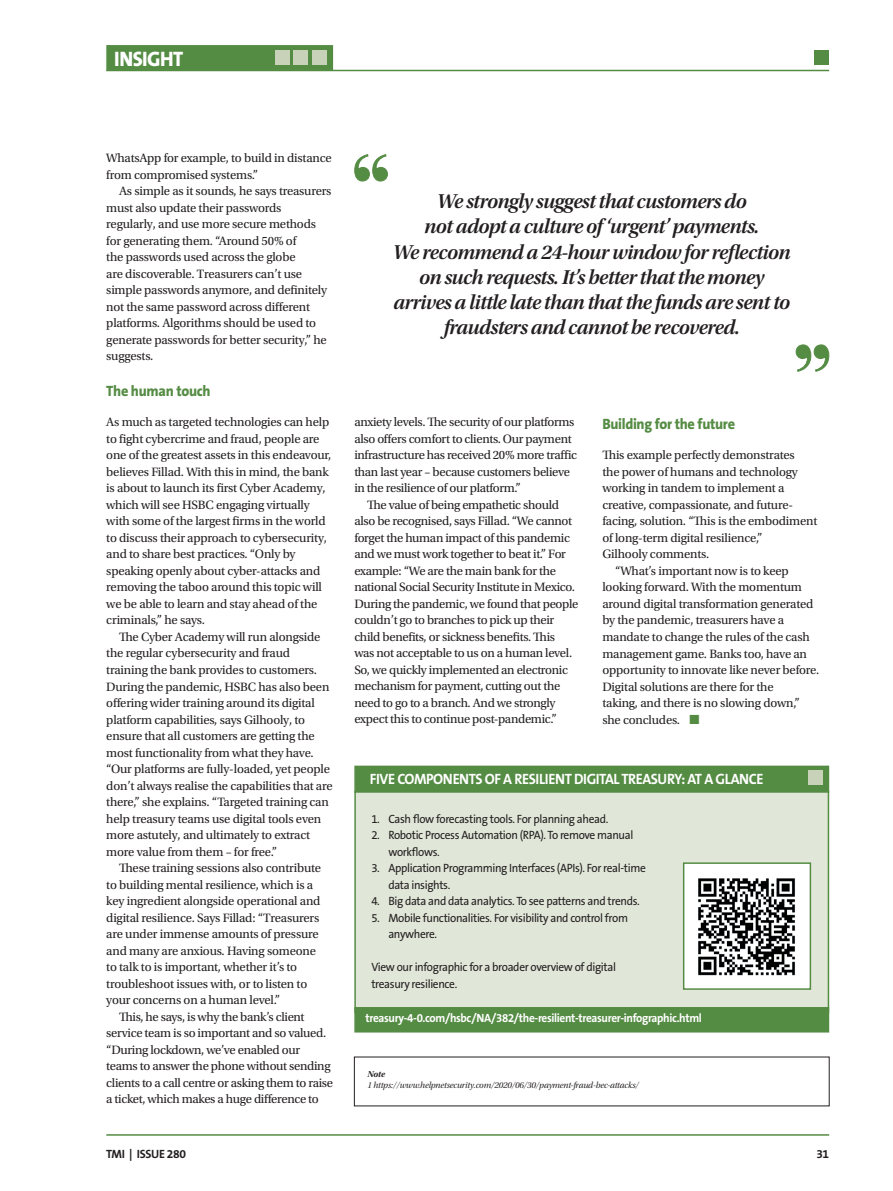
<style>
.page{position:relative;width:893px;height:1191px;background:#fff}
.page>*{position:absolute;margin:0;border:0;box-sizing:border-box;transform-origin:0 0}
.t1{font:21px/25.2px "Utopia Std Semibold Subh It";letter-spacing:-.03em;color:#231f20;text-align:center}
.t2{font:800 21px "The Sans B8";letter-spacing:-.025em;color:#fff;scale:.95 1}
.t3{font:700 15px "The Sans B7";letter-spacing:-.03em;color:#fff;scale:.95 1}
.t4{font:800 15px "The Sans B8";letter-spacing:-.02em;color:#558c44;scale:.95 1}
.t5{font:12.75px/16.5px "Utopia Std";letter-spacing:-.015em;color:#231f20}
.t6{font:12px/16.5px "The Sans B5 Plain";letter-spacing:-.03em;color:#231f20;scale:.95 1}
.t7{font:700 12px "The Sans B7";letter-spacing:-.03em;color:#fff;scale:.95 1}
.t8{font:700 12px "The Sans B7";letter-spacing:-.03em;color:#231f20}
.t9{font:9px "Utopia Std Subh It";letter-spacing:-.015em;color:#231f20}
.t10{font:9px "Utopia Std Bold Subh It";color:#231f20}
.s1{color:#558c44}
</style>
<div class="page">
<hr style="left:106px;top:1134px;width:723px;height:1px;background:#558c44">
<hr style="left:106px;top:70px;width:723px;height:1px;background:#558c44">
<div style="left:106px;top:45px;width:227px;height:26px;background:#558c44;border:2px solid #558c44"></div>
<div style="left:275px;top:50px;width:15px;height:15px;background:#c7d2b8"></div>
<div style="left:293px;top:50px;width:15px;height:15px;background:#c7d2b8"></div>
<div style="left:313px;top:50px;width:14px;height:15px;background:#c7d2b8"></div>
<div style="left:814px;top:50px;width:15px;height:14px;background:#558c44"></div>
<div style="left:354px;top:790px;width:475px;height:223px;background:#e0e6d8;border:2px solid #558c44"></div>
<div style="left:354px;top:765px;width:475px;height:27px;background:#558c44;border:2px solid #558c44"></div>
<div style="left:808px;top:770px;width:14px;height:15px;background:#c7d2b8"></div>
<div style="left:684px;top:863px;width:126px;height:126px;background:#fff"></div>
<img style="left:698px;top:878px;width:97px;height:98px">
<div style="left:683px;top:862px;width:128px;height:127px;border:2px solid #558c44"></div>
<div style="left:354px;top:1007px;width:475px;height:25px;background:#558c44"></div>
<svg style="left:354px;top:154px;width:34px;height:28px"></svg>
<svg style="left:795px;top:344px;width:35px;height:28px"></svg>
<h1 class="t2" style="left:114px;top:47px;width:74px">INSIGHT</h1>
<p class="t5" style="left:106px;top:150px;width:227px">WhatsApp for example, to build in distance from compromised systems.”</p>
<p class="t5" style="left:106px;top:183px;width:227px;text-indent:13px">As simple as it sounds, he says treasurers must also update their passwords regularly, and use more secure methods for generating them. “Around 50% of<br>the passwords used across the globe<br>are discoverable. Treasurers can’t use simple passwords anymore, and definitely not the same password across different platforms. Algorithms should be used to generate passwords for better security,” he suggests.</p>
<p class="t4" style="left:106px;top:383px;width:111px">The human touch</p>
<p class="t5" style="left:106px;top:414px;width:226px">As much as targeted technologies can help to fight cybercrime and fraud, people are one of the greatest assets in this endeavour, believes Fillad. With this in mind, the bank is about to launch its first Cyber Academy, which will see HSBC engaging virtually with some of the largest firms in the world to discuss their approach to cybersecurity, and to share best practices. “Only by speaking openly about cyber-attacks and removing the taboo around this topic will we be able to learn and stay ahead of the criminals,” he says.</p>
<p class="t5" style="left:106px;top:629px;width:228px;text-indent:13px">The Cyber Academy will run alongside the regular cybersecurity and fraud training the bank provides to customers.<br>During the pandemic, HSBC has also been offering wider training around its digital platform capabilities, says Gilhooly, to ensure that all customers are getting the most functionality from what they have. “Our platforms are fully-loaded, yet people don’t always realise the capabilities that are there,” she explains. “Targeted training can help treasury teams use digital tools even more astutely, and ultimately to extract more value from them – for free.”</p>
<p class="t5" style="left:106px;top:860px;width:216px;text-indent:13px">These training sessions also contribute to building mental resilience, which is a key ingredient alongside operational and digital resilience. Says Fillad: “Treasurers are under immense amounts of pressure and many are anxious. Having someone to talk to is important, whether it’s to troubleshoot issues with, or to listen to your concerns on a human level.”</p>
<p class="t5" style="left:106px;top:1008px;width:228px;text-indent:13px">This, he says, is why the bank’s client service team is so important and so valued. “During lockdown, we’ve enabled our teams to answer the phone without sending clients to a call centre or asking them to raise a ticket, which makes a huge difference to</p>
<p class="t1" style="left:393px;top:189px;width:399px">We strongly suggest that customers do<br>not adopt a culture of ‘urgent’ payments.<br>We recommend a 24-hour window for reflection on such requests. It’s better that the money arrives a little late than that the funds are sent to fraudsters and cannot be recovered.</p>
<p class="t5" style="left:354px;top:414px;width:224px">anxiety levels. The security of our platforms also offers comfort to clients. Our payment infrastructure has received 20% more traffic than last year – because customers believe in the resilience of our platform.”</p>
<p class="t5" style="left:354px;top:497px;width:226px;text-indent:13px">The value of being empathetic should also be recognised, says Fillad. “We cannot forget the human impact of this pandemic and we must work together to beat it.” For example: “We are the main bank for the national Social Security Institute in Mexico.<br>During the pandemic, we found that people couldn’t go to branches to pick up their child benefits, or sickness benefits. This<br>was not acceptable to us on a human level.<br>So, we quickly implemented an electronic mechanism for payment, cutting out the need to go to a branch. And we strongly expect this to continue post-pandemic.”</p>
<p class="t4" style="left:602px;top:416px;width:141px">Building for the future</p>
<p class="t5" style="left:602px;top:447px;width:194px">This example perfectly demonstrates</p>
<p class="t5" style="left:602px;top:464px;width:197px">the power of humans and technology</p>
<p class="t5" style="left:602px;top:480px;width:183px">working in tandem to implement a</p>
<p class="t5" style="left:602px;top:497px;width:192px">creative, compassionate, and future-</p>
<p class="t5" style="left:602px;top:513px;width:216px">facing, solution. “This is the embodiment</p>
<p class="t5" style="left:602px;top:530px;width:162px">of long-term digital resilience,”</p>
<p class="t5" style="left:602px;top:546px;width:108px">Gilhooly comments.</p>
<p class="t5" style="left:615px;top:563px;width:175px">“What’s important now is to keep</p>
<p class="t5" style="left:602px;top:579px;width:201px">looking forward. With the momentum</p>
<p class="t5" style="left:602px;top:596px;width:212px">around digital transformation generated</p>
<p class="t5" style="left:602px;top:612px;width:183px">by the pandemic, treasurers have a</p>
<p class="t5" style="left:602px;top:629px;width:209px">mandate to change the rules of the cash</p>
<p class="t5" style="left:602px;top:645px;width:206px">management game. Banks too, have an</p>
<p class="t5" style="left:602px;top:662px;width:218px">opportunity to innovate like never before.</p>
<p class="t5" style="left:602px;top:678px;width:173px">Digital solutions are there for the</p>
<p class="t5" style="left:602px;top:695px;width:199px">taking, and there is no slowing down,”</p>
<p class="t5" style="left:602px;top:711px;width:99px">she concludes. <span class="s1">■</span></p>
<p class="t3" style="left:370px;top:770px;width:416px">FIVE COMPONENTS OF A RESILIENT DIGITAL TREASURY: AT A GLANCE</p>
<p class="t6" style="left:371px;top:810px;width:251px">1. Cash flow forecasting tools. For planning ahead.</p>
<p class="t6" style="left:388px;top:827px;width:259px;text-indent:-17px">2. Robotic Process Automation (RPA). To remove manual workflows.</p>
<p class="t6" style="left:388px;top:860px;width:273px;text-indent:-17px">3. Application Programming Interfaces (APIs). For real-time data insights.</p>
<p class="t6" style="left:371px;top:893px;width:284px">4. Big data and data analytics. To see patterns and trends.</p>
<p class="t6" style="left:388px;top:909px;width:254px;text-indent:-17px">5. Mobile functionalities. For visibility and control from anywhere.</p>
<p class="t6" style="left:371px;top:959px;width:259px">View our infographic for a broader overview of digital treasury resilience.</p>
<p class="t7" style="left:365px;top:1012px;width:356px">treasury-4-0.com/hsbc/NA/382/the-resilient-treasurer-infographic.html</p>
<p class="t10" style="left:367px;top:1068px;width:19px">Note</p>
<p class="t9" style="left:367px;top:1079px;width:273px">1 https://www.helpnetsecurity.com/2020/06/30/payment-fraud-bec-attacks/</p>
<p class="t8" style="left:106px;top:1147px;width:81px">TMI | ISSUE 280</p>
<p class="t8" style="left:816px;top:1147px;width:14px">31</p>
</div>
